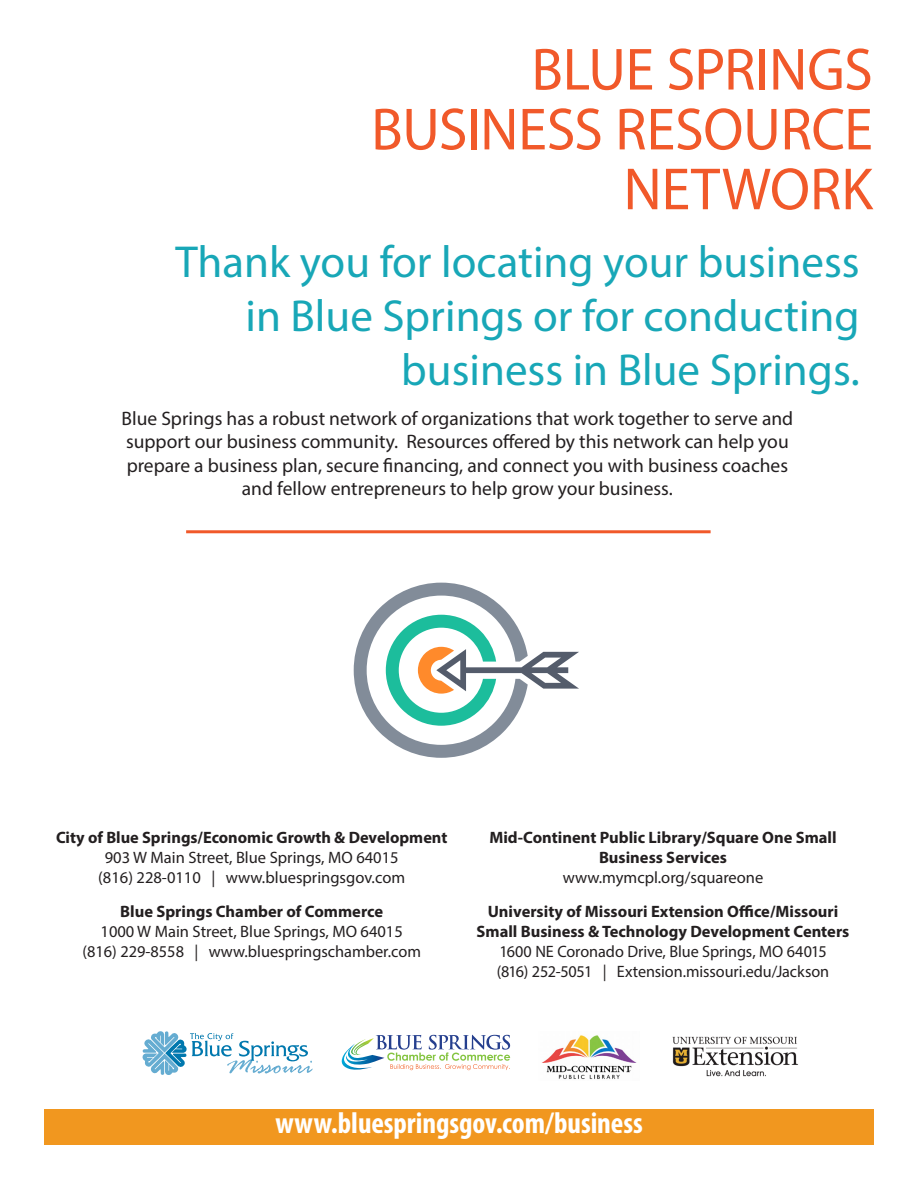
<style>
.page{position:relative;width:918px;height:1188px;background:#fff}
.page>*{position:absolute;margin:0;border:0;box-sizing:border-box;transform-origin:0 0}
.t1{font:60px/59.8px "Myriad Pro";letter-spacing:-.005em;color:#f1592a;text-align:right}
.t2{font:45px/54px "Myriad Pro";color:#18a7b7;text-align:right}
.t3{font:700 condensed 30px "Myriad Pro";color:#fff}
.t4{font:19.5px "Myriad Pro";color:#231f20}
.t5{font:16.5px "Myriad Pro";color:#231f20}
.t6{font:700 16.5px/19.8px "Myriad Pro";color:#231f20;text-align:center}
</style>
<div class="page">
<hr style="left:186px;top:530px;width:525px;height:3px;background:#f1592a">
<div style="left:45px;top:1109px;width:829px;height:35px;background:#f1971f"></div>
<svg style="left:142px;top:1031px;width:171px;height:44px"></svg>
<img style="left:341px;top:1048px;width:35px;height:22px">
<img style="left:350px;top:1038px;width:24px;height:17px">
<svg style="left:376px;top:1035px;width:134px;height:35px"></svg>
<img style="left:542px;top:1035px;width:95px;height:44px">
<img style="left:672px;top:1036px;width:127px;height:41px">
<svg style="left:354px;top:583px;width:225px;height:175px"></svg>
<p class="t1" style="left:531px;top:39px;width:343px">BLUE SPRINGS</p>
<p class="t1" style="left:371px;top:98px;width:503px">BUSINESS RESOURCE<br>NETWORK</p>
<p class="t2" style="left:176px;top:234px;width:686px">Thank you for locating your business in Blue Springs or for conducting business in Blue Springs.</p>
<p class="t4" style="left:122px;top:406px;width:673px">Blue Springs has a robust network of organizations that work together to serve and</p>
<p class="t4" style="left:126px;top:430px;width:664px">support our business community. Resources offered by this network can help you</p>
<p class="t4" style="left:127px;top:453px;width:663px">prepare a business plan, secure financing, and connect you with business coaches</p>
<p class="t4" style="left:242px;top:477px;width:432px">and fellow entrepreneurs to help grow your business.</p>
<p class="t6" style="left:56px;top:827px;width:393px">City of Blue Springs/Economic Growth &amp; Development</p>
<p class="t5" style="left:105px;top:847px;width:295px">903 W Main Street, Blue Springs, MO 64015</p>
<p class="t5" style="left:98px;top:867px;width:308px">(816) 228-0110 | www.bluespringsgov.com</p>
<p class="t6" style="left:120px;top:901px;width:264px">Blue Springs Chamber of Commerce</p>
<p class="t5" style="left:101px;top:922px;width:304px">1000 W Main Street, Blue Springs, MO 64015</p>
<p class="t5" style="left:83px;top:941px;width:340px">(816) 229-8558 | www.bluespringschamber.com</p>
<p class="t6" style="left:489px;top:827px;width:349px">Mid-Continent Public Library/Square One Small<br>Business Services</p>
<p class="t5" style="left:563px;top:867px;width:202px">www.mymcpl.org/squareone</p>
<p class="t6" style="left:477px;top:901px;width:374px">University of Missouri Extension Office/Missouri<br>Small Business &amp; Technology Development Centers</p>
<p class="t5" style="left:499px;top:941px;width:329px">1600 NE Coronado Drive, Blue Springs, MO 64015</p>
<p class="t5" style="left:497px;top:961px;width:334px">(816) 252-5051 | Extension.missouri.edu/Jackson</p>
<p class="t3" style="left:276px;top:1105px;width:369px">www.bluespringsgov.com/business</p>
</div>
